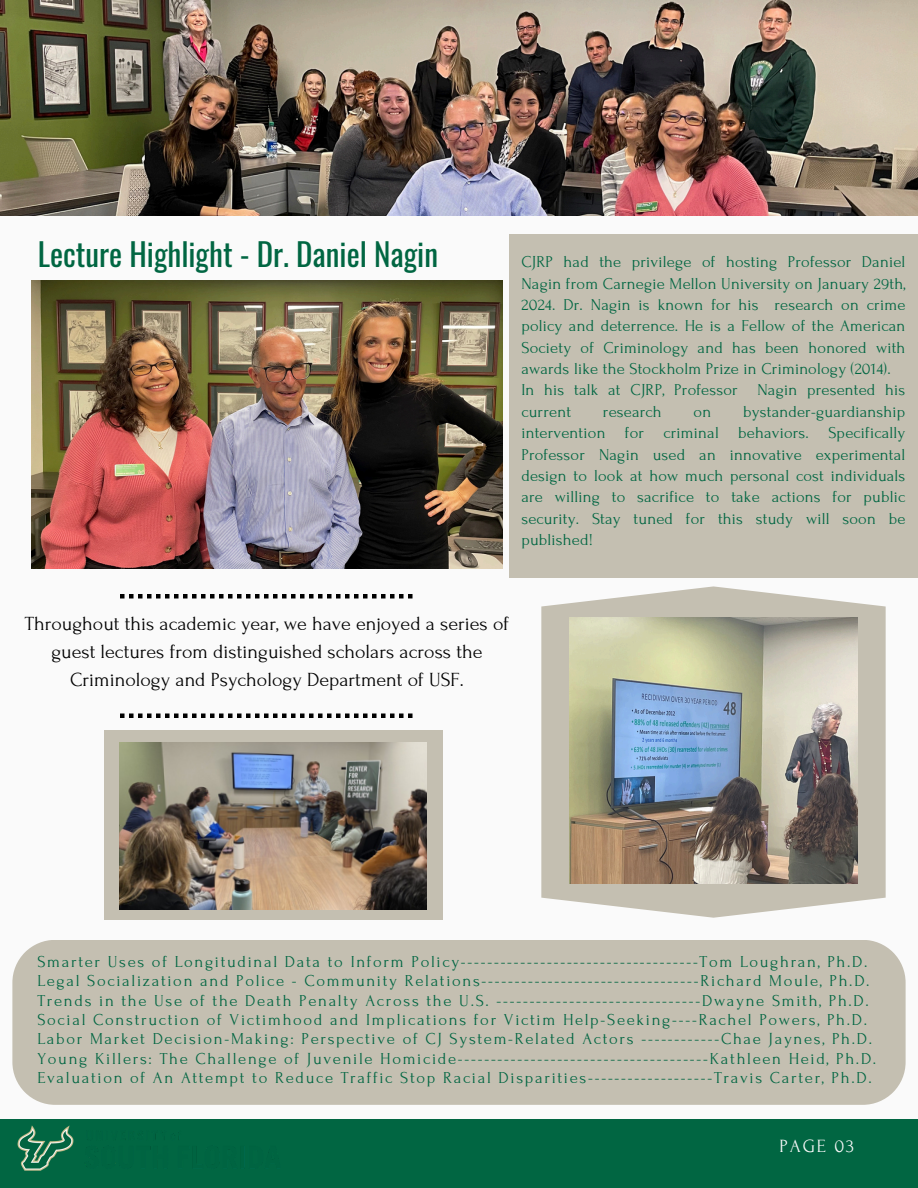
<style>
.page{position:relative;width:918px;height:1188px;background:#fafafa}
.page>*{position:absolute;margin:0;border:0;box-sizing:border-box;transform-origin:0 0}
.t1{font:31.2px "Oswald";color:#016642}
.t2{font:19.95px/27.9px "Forum";color:#000;text-align:center}
.t3{font:18.6px "Forum";letter-spacing:.1em;color:#fafafa}
.t4{font:16.65px/19.4px "Forum";letter-spacing:.1em;color:#016642}
.t5{font:16.5px/21.3px "Forum";letter-spacing:.01em;color:#016642;text-align:justify}
</style>
<div class="page">
<div style="left:509px;top:235px;width:409px;height:343px;background:#c4bfb1"></div>
<div style="left:0;top:1120px;width:918px;height:68px;background:#016642"></div>
<img style="left:0;top:0;width:918px;height:215px">
<img style="left:31px;top:281px;width:472px;height:288px">
<svg style="left:541px;top:586px;width:345px;height:332px;fill:#c4bfb1"></svg>
<img style="left:569px;top:618px;width:289px;height:266px">
<div style="left:104px;top:730px;width:339px;height:190px;background:#c4bfb1"></div>
<img style="left:120px;top:743px;width:307px;height:166px">
<div style="left:12px;top:940px;width:894px;height:165px;background:#c4bfb1"></div>
<svg style="left:120px;top:594px;width:293px;height:4px"></svg>
<svg style="left:120px;top:713px;width:293px;height:5px"></svg>
<img style="left:12px;top:1071px;width:275px;height:100px">
<p class="t1" style="left:38px;top:229px;width:402px">Lecture Highlight - Dr. Daniel Nagin</p>
<p class="t5" style="left:521px;top:252px;width:386px">CJRP had the privilege of hosting Professor Daniel Nagin from Carnegie Mellon University on January 29th, 2024. Dr. Nagin is known for his research on crime policy and deterrence. He is a Fellow of the American Society of Criminology and has been honored with awards like the Stockholm Prize in Criminology (2014).</p>
<h3 class="t5" style="left:521px;top:380px;width:386px">In his talk at CJRP, Professor Nagin presented his current</h3>
<h3 class="t5" style="left:521px;top:401px;width:386px;text-indent:222px">bystander-guardianship intervention for criminal behaviors. Specifically Professor Nagin used an innovative experimental design to look at how much personal cost individuals are willing to sacrifice to take actions for public security. Stay tuned for this study will soon be published!</h3>
<h3 class="t5" style="left:603px;top:401px;width:60px">research</h3>
<h3 class="t5" style="left:694px;top:401px;width:19px">on</h3>
<p class="t2" style="left:25px;top:610px;width:486px">Throughout this academic year, we have enjoyed a series of guest lectures from distinguished scholars across the<br>Criminology and Psychology Department of USF.</p>
<p class="t4" style="left:37px;top:952px;width:840px">Smarter Uses of Longitudinal Data to Inform Policy------------------------------------Tom Loughran, Ph.D.<br>Legal Socialization and Police - Community Relations---------------------------------Richard Moule, Ph.D.<br>Trends in the Use of the Death Penalty Across the U.S. -------------------------------Dwayne Smith, Ph.D.<br>Social Construction of Victimhood and Implications for Victim Help-Seeking----Rachel Powers, Ph.D.<br>Labor Market Decision-Making: Perspective of CJ System-Related Actors ------------Chae Jaynes, Ph.D.<br>Young Killers: The Challenge of Juvenile Homicide--------------------------------------Kathleen Heid, Ph.D.<br>Evaluation of An Attempt to Reduce Traffic Stop Racial Disparities-------------------Travis Carter, Ph.D.</p>
<p class="t3" style="left:780px;top:1136px;width:76px">PAGE 03</p>
</div>
